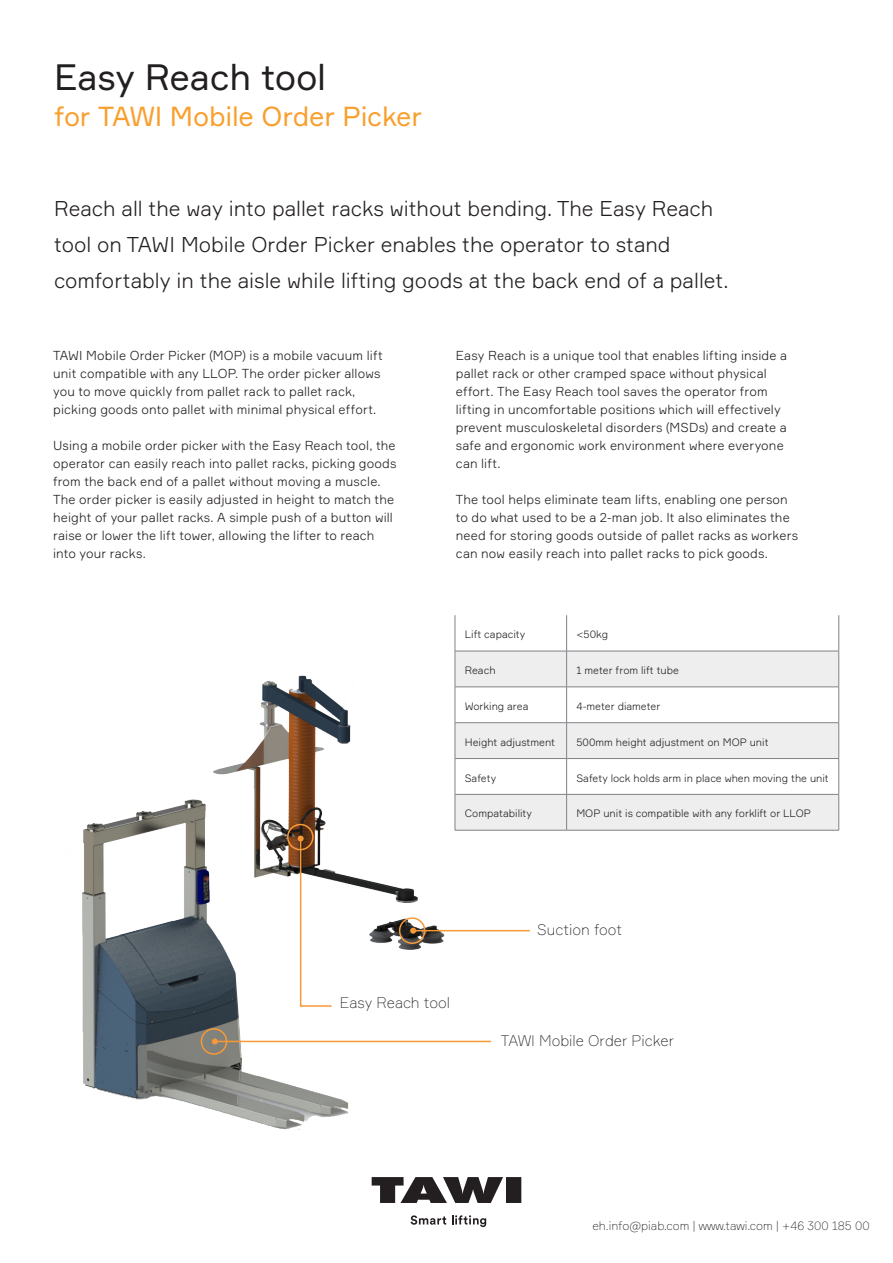
<style>
.page{position:relative;width:893px;height:1263px;background:#fff}
.page>*{position:absolute;margin:0;border:0;box-sizing:border-box;transform-origin:0 0}
._24_30_Header{font:36px "Formular";letter-spacing:-.005em;color:#231f20}
._24_30_Header-2{font:27px "Formular";letter-spacing:-.005em;color:#f99f2d}
.Preamble{font:300 21px/36px "Formular";color:#231f20}
.t1{font:200 15px "Formular";color:#231f20}
.Body{font:300 12.75px/18px "Formular";letter-spacing:.01em;color:#231f20}
.t2{font:200 12px "Formular";color:#231f20}
.Table_-_Text_7{font:300 10.5px "Formular";color:#231f20}
</style>
<div class="page">
<svg style="left:372px;top:1177px;width:149px;height:26px"></svg>
<svg style="left:411px;top:1215px;width:35px;height:10px"></svg>
<svg style="left:452px;top:1215px;width:34px;height:12px"></svg>
<svg style="left:484px;top:652px;width:354px;height:178px;fill:#eeeeef"></svg>
<hr style="left:455px;top:615px;width:1px;height:36px;background:#808285">
<hr style="left:566px;top:615px;width:1px;height:36px;background:#808285">
<hr style="left:838px;top:615px;width:1px;height:36px;background:#808285">
<hr style="left:455px;top:651px;width:112px;height:1px;background:#808285">
<hr style="left:567px;top:651px;width:272px;height:1px;background:#808285">
<hr style="left:566px;top:651px;width:1px;height:36px;background:#808285">
<hr style="left:838px;top:651px;width:1px;height:36px;background:#808285">
<hr style="left:455px;top:687px;width:112px;height:1px;background:#808285">
<hr style="left:567px;top:687px;width:272px;height:1px;background:#808285">
<hr style="left:566px;top:687px;width:1px;height:35px;background:#808285">
<hr style="left:838px;top:687px;width:1px;height:35px;background:#808285">
<hr style="left:455px;top:722px;width:112px;height:1px;background:#808285">
<hr style="left:567px;top:722px;width:272px;height:1px;background:#808285">
<hr style="left:566px;top:723px;width:1px;height:35px;background:#808285">
<hr style="left:838px;top:723px;width:1px;height:35px;background:#808285">
<hr style="left:455px;top:758px;width:112px;height:1px;background:#808285">
<hr style="left:567px;top:758px;width:272px;height:1px;background:#808285">
<hr style="left:566px;top:759px;width:1px;height:35px;background:#808285">
<hr style="left:838px;top:759px;width:1px;height:35px;background:#808285">
<hr style="left:455px;top:794px;width:112px;height:1px;background:#808285">
<hr style="left:567px;top:794px;width:272px;height:1px;background:#808285">
<hr style="left:566px;top:794px;width:1px;height:36px;background:#808285">
<hr style="left:838px;top:794px;width:1px;height:36px;background:#808285">
<hr style="left:455px;top:830px;width:112px;height:1px;background:#808285">
<hr style="left:567px;top:830px;width:272px;height:1px;background:#808285">
<img style="left:82px;top:639px;width:402px;height:491px">
<hr style="left:413px;top:930px;width:117px;height:1px;background:#f89937">
<svg style="left:410px;top:928px;width:6px;height:6px"></svg>
<div style="left:399px;top:917px;width:26px;height:27px;border:2px solid #f89937;border-radius:50%"></div>
<svg style="left:298px;top:835px;width:35px;height:172px"></svg>
<div style="left:287px;top:824px;width:27px;height:26px;border:2px solid #f89937;border-radius:50%"></div>
<hr style="left:215px;top:1041px;width:276px;height:1px;background:#f89937">
<svg style="left:212px;top:1038px;width:6px;height:6px"></svg>
<div style="left:201px;top:1028px;width:26px;height:27px;border:2px solid #f89937;border-radius:50%"></div>
<p class="_24_30_Header" style="left:54px;top:55px;width:274px">Easy Reach tool</p>
<p class="_24_30_Header-2" style="left:54px;top:100px;width:370px">for TAWI Mobile Order Picker</p>
<p class="Preamble" style="left:54px;top:190px;width:676px">Reach all the way into pallet racks without bending. The Easy Reach tool on TAWI Mobile Order Picker enables the operator to stand comfortably in the aisle while lifting goods at the back end of a pallet.</p>
<p class="Body" style="left:53px;top:346px;width:331px">TAWI Mobile Order Picker (MOP) is a mobile vacuum lift unit compatible with any LLOP. The order picker allows you to move quickly from pallet rack to pallet rack, picking goods onto pallet with minimal physical effort.</p>
<p class="Body" style="left:53px;top:436px;width:345px">Using a mobile order picker with the Easy Reach tool, the operator can easily reach into pallet racks, picking goods from the back end of a pallet without moving a muscle.<br>The order picker is easily adjusted in height to match the height of your pallet racks. A simple push of a button will raise or lower the lift tower, allowing the lifter to reach into your racks.</p>
<p class="Body" style="left:456px;top:346px;width:333px">Easy Reach is a unique tool that enables lifting inside a pallet rack or other cramped space without physical effort. The Easy Reach tool saves the operator from lifting in uncomfortable positions which will effectively prevent musculoskeletal disorders (MSDs) and create a safe and ergonomic work environment where everyone can lift.</p>
<p class="Body" style="left:456px;top:490px;width:344px">The tool helps eliminate team lifts, enabling one person to do what used to be a 2-man job. It also eliminates the need for storing goods outside of pallet racks as workers can now easily reach into pallet racks to pick goods.</p>
<p class="Table_-_Text_7" style="left:465px;top:628px;width:62px">Lift capacity</p>
<p class="Table_-_Text_7" style="left:576px;top:628px;width:33px">&lt;50kg</p>
<p class="Table_-_Text_7" style="left:465px;top:664px;width:32px">Reach</p>
<p class="Table_-_Text_7" style="left:576px;top:664px;width:104px">1 meter from lift tube</p>
<p class="Table_-_Text_7" style="left:465px;top:700px;width:65px">Working area</p>
<p class="Table_-_Text_7" style="left:576px;top:700px;width:86px">4-meter diameter</p>
<p class="Table_-_Text_7" style="left:465px;top:736px;width:92px">Height adjustment</p>
<p class="Table_-_Text_7" style="left:576px;top:736px;width:194px">500mm height adjustment on MOP unit</p>
<p class="Table_-_Text_7" style="left:465px;top:771px;width:33px">Safety</p>
<p class="Table_-_Text_7" style="left:576px;top:771px;width:254px">Safety lock holds arm in place when moving the unit</p>
<p class="Table_-_Text_7" style="left:465px;top:807px;width:69px">Compatability</p>
<p class="Table_-_Text_7" style="left:576px;top:807px;width:236px">MOP unit is compatible with any forklift or LLOP</p>
<p class="t1" style="left:537px;top:921px;width:87px">Suction foot</p>
<p class="t1" style="left:340px;top:994px;width:112px">Easy Reach tool</p>
<p class="t1" style="left:501px;top:1031px;width:175px">TAWI Mobile Order Picker</p>
<p class="t2" style="left:592px;top:1218px;width:279px">eh.info@piab.com | www.tawi.com | +46 300 185 00</p>
</div>
